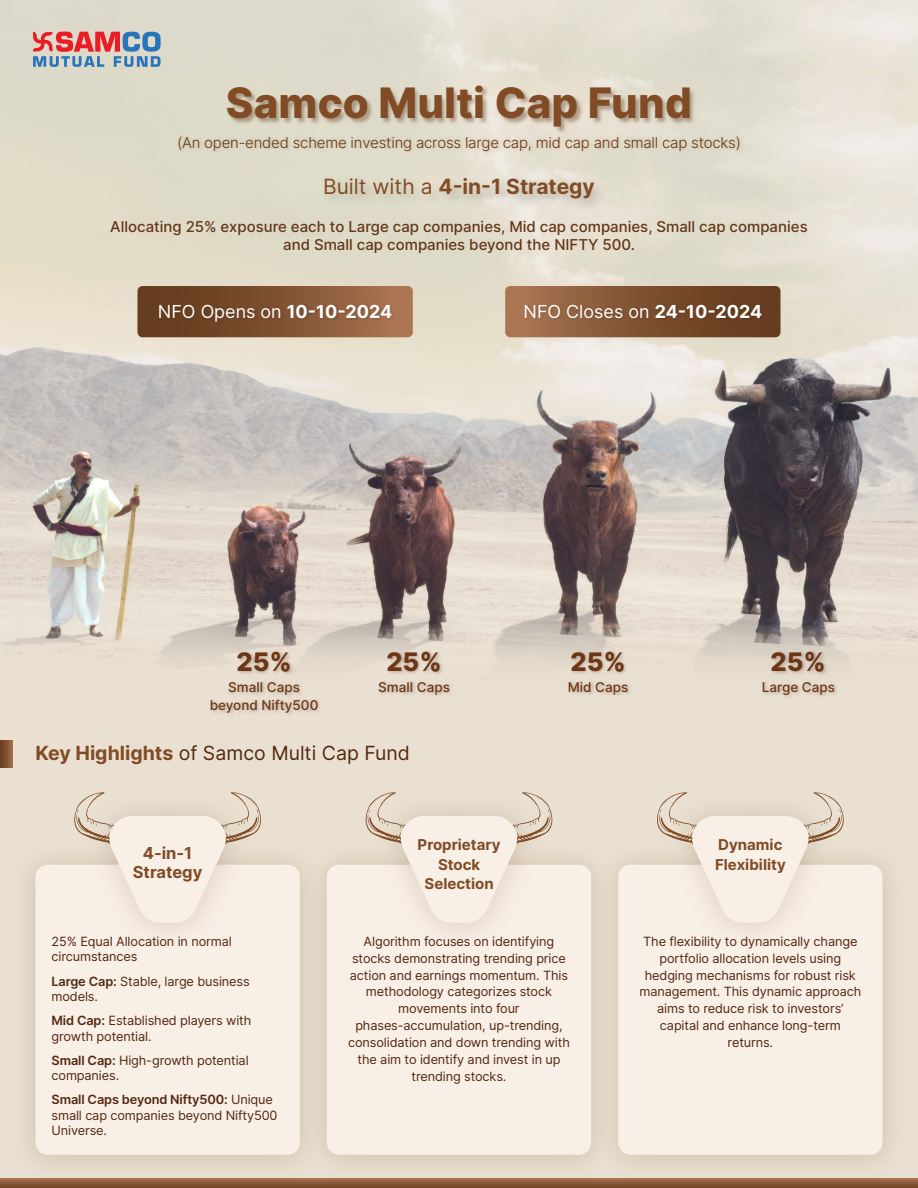
<style>
.page{position:relative;width:918px;height:1188px;background:#e9e0d1}
.page>*{position:absolute;margin:0;border:0;box-sizing:border-box;transform-origin:0 0}
.t1{font:800 42px "Inter";letter-spacing:.005em;color:#814c25}
.t2{font:800 25.5px "Inter";color:#6d3615}
.t3{font:700 21px "Inter";color:#814c25}
.t4{font:19.5px "Inter";color:#532810}
.t5{font:18px "Inter";color:#fff}
.t6{font:700 16.5px/19.8px "Inter";color:#814c25;text-align:center}
.t7{font:500 15px/18px "Inter";color:#643719;text-align:center}
.t8{font:300 15px "Inter";letter-spacing:-.015em;color:#643719}
.t9{font:700 15px/19.5px "Inter";color:#814c25;text-align:center}
.t10{font:500 13.5px/18px "Inter";color:#6d3615;text-align:center}
.t11{font:12.75px/16.8px "Inter";letter-spacing:-.01em;color:#532810}
.s1{font-weight:400}
.s2{font-weight:700}
.s3{font-weight:700;color:#814c25}
.s4{font-weight:600}
</style>
<div class="page">
<img style="left:0;top:0;width:918px;height:624px">
<svg style="left:2px;top:624px;width:916px;height:34px"></svg>
<svg style="left:33px;top:32px;width:128px;height:35px"></svg>
<img style="left:224px;top:80px;width:476px;height:50px">
<img style="left:174px;top:130px;width:573px;height:29px">
<img style="left:315px;top:166px;width:300px;height:54px">
<svg style="left:137px;top:286px;width:276px;height:51px;background:#845535"></svg>
<img style="left:156px;top:300px;width:243px;height:30px">
<svg style="left:505px;top:286px;width:276px;height:51px;background:#845636"></svg>
<img style="left:520px;top:300px;width:248px;height:30px">
<svg style="left:0;top:740px;width:13px;height:27px"></svg>
<div style="left:333px;top:858px;width:253px;height:307px;background:#dfd3c2"></div>
<div style="left:327px;top:865px;width:264px;height:290px;background:#f8efe7;border-radius:12px"></div>
<img style="left:27px;top:858px;width:306px;height:307px">
<div style="left:35px;top:865px;width:265px;height:290px;background:#f8efe7;border-radius:12px"></div>
<img style="left:586px;top:858px;width:304px;height:307px">
<div style="left:618px;top:865px;width:265px;height:290px;background:#f8efe7;border-radius:12px"></div>
<svg style="left:364px;top:792px;width:189px;height:131px"></svg>
<svg style="left:655px;top:792px;width:189px;height:131px"></svg>
<svg style="left:73px;top:792px;width:188px;height:131px"></svg>
<svg style="left:0;top:1178px;width:918px;height:10px;background:#8a5b3a"></svg>
<img style="left:206px;top:645px;width:120px;height:69px">
<img style="left:375px;top:645px;width:81px;height:51px">
<img style="left:564px;top:645px;width:70px;height:51px">
<img style="left:758px;top:645px;width:84px;height:53px">
<h1 class="t1" style="left:226px;top:71px;width:468px">Samco Multi Cap Fund</h1>
<p class="t8" style="left:177px;top:132px;width:565px">(An open-ended scheme investing across large cap, mid cap and small cap stocks)</p>
<h3 class="t3" style="left:323px;top:170px;width:273px"><span class="s1">Built with a</span> 4-in-1 Strategy</h3>
<p class="t7" style="left:110px;top:218px;width:699px">Allocating 25% exposure each to Large cap companies, Mid cap companies, Small cap companies and Small cap companies beyond the NIFTY 500.</p>
<h3 class="t5" style="left:158px;top:299px;width:236px">NFO Opens on <span class="s2">10-10-2024</span></h3>
<h3 class="t5" style="left:524px;top:299px;width:240px">NFO Closes on <span class="s2">24-10-2024</span></h3>
<h2 class="t2" style="left:236px;top:642px;width:57px">25%</h2>
<p class="t10" style="left:210px;top:677px;width:110px">Small Caps beyond Nifty500</p>
<h2 class="t2" style="left:386px;top:642px;width:57px">25%</h2>
<p class="t10" style="left:378px;top:677px;width:73px">Small Caps</p>
<h3 class="t4" style="left:35px;top:739px;width:376px"><span class="s3">Key Highlights</span> of Samco Multi Cap Fund</h3>
<h2 class="t2" style="left:570px;top:642px;width:57px">25%</h2>
<p class="t10" style="left:568px;top:677px;width:62px">Mid Caps</p>
<h2 class="t2" style="left:771px;top:642px;width:57px">25%</h2>
<p class="t10" style="left:762px;top:677px;width:75px">Large Caps</p>
<p class="t6" style="left:133px;top:842px;width:71px">4-in-1<br>Strategy</p>
<p class="t9" style="left:418px;top:835px;width:85px">Proprietary<br>Stock<br>Selection</p>
<p class="t9" style="left:715px;top:835px;width:72px;text-align:left">Dynamic<br>Flexibility</p>
<p class="t11" style="left:52px;top:933px;width:182px;line-height:15.3px">25% Equal Allocation in normal circumstances</p>
<p class="t11" style="left:52px;top:973px;width:200px;line-height:15.3px"><span class="s4">Large Cap:</span> Stable, large business models.</p>
<p class="t11" style="left:52px;top:1013px;width:201px;line-height:15.3px"><span class="s4">Mid Cap:</span> Established players with growth potential.</p>
<p class="t11" style="left:52px;top:1052px;width:199px;line-height:15.3px"><span class="s4">Small Cap:</span> High-growth potential companies.</p>
<p class="t11" style="left:52px;top:1092px;width:227px;line-height:15.3px"><span class="s4">Small Caps beyond Nifty500:</span> Unique small cap companies beyond Nifty500<br>Universe.</p>
<p class="t11" style="left:348px;top:933px;width:223px;text-align:center">Algorithm focuses on identifying stocks demonstrating trending price action and earnings momentum. This methodology categorizes stock movements into four phases-accumulation, up-trending, consolidation and down trending with the aim to identify and invest in up trending stocks.</p>
<p class="t11" style="left:639px;top:933px;width:223px;text-align:center">The flexibility to dynamically change portfolio allocation levels using hedging mechanisms for robust risk management. This dynamic approach aims to reduce risk to investors’ capital and enhance long-term returns.</p>
</div>
